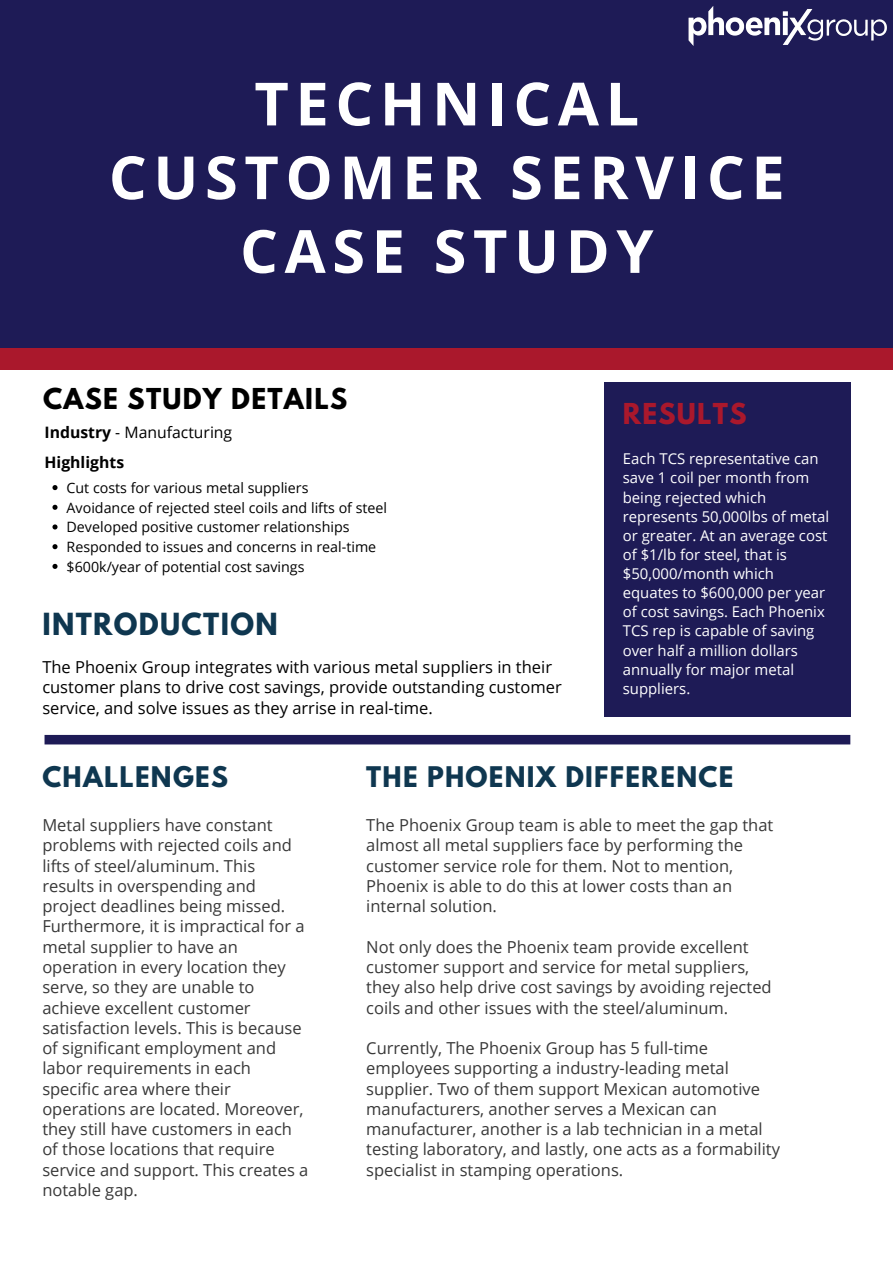
<style>
.page{position:relative;width:893px;height:1263px;background:#fff}
.page>*{position:absolute;margin:0;border:0;box-sizing:border-box;transform-origin:0 0}
.t1{font:700 59.62px/73.7px "Open Sans";letter-spacing:.11em;color:#fff;text-align:center}
.t2{font:700 27px "League Spartan";letter-spacing:.05em;color:#0f3750}
.t3{font:700 25.5px "League Spartan";letter-spacing:.05em;color:#000}
.t4{font:700 25.5px "League Spartan";letter-spacing:.05em;color:#aa182c}
.t5{font:700 25.2px "League Spartan";letter-spacing:.05em;color:#0f3750}
.t6{font:16.5px/20.2px "Open Sans";color:#383838}
.t7{font:16.5px/20.2px "Open Sans";color:#000}
.t8{font:700 15.75px/29.2px "Open Sans";color:#000}
.t9{font:14.92px/19.1px "Open Sans";color:#fff}
.t10{font:14.25px/19.7px "Open Sans";color:#000}
.s1{font-weight:400}
</style>
<div class="page">
<div style="left:0;top:0;width:893px;height:359px;background:#1e1b56"></div>
<div style="left:0;top:349px;width:893px;height:20px;background:#aa182c"></div>
<img style="left:688px;top:6px;width:199px;height:40px">
<div style="left:604px;top:383px;width:247px;height:334px;background:#1e1b56"></div>
<svg style="left:52px;top:485px;width:6px;height:5px"></svg>
<svg style="left:52px;top:505px;width:6px;height:5px"></svg>
<svg style="left:52px;top:524px;width:6px;height:5px"></svg>
<svg style="left:52px;top:544px;width:6px;height:5px"></svg>
<svg style="left:52px;top:564px;width:6px;height:5px"></svg>
<div style="left:45px;top:735px;width:805px;height:9px;background:#1e1b56"></div>
<h1 class="t1" style="left:109px;top:65px;width:677px">TECHNICAL<br>CUSTOMER SERVICE<br>CASE STUDY</h1>
<h3 class="t3" style="left:43px;top:386px;width:306px">CASE STUDY DETAILS</h3>
<p class="t8" style="left:45px;top:418px;width:189px">Industry <span class="s1">- Manufacturing<br></span>Highlights</p>
<p class="t10" style="left:67px;top:477px;width:322px">Cut costs for various metal suppliers<br>Avoidance of rejected steel coils and lifts of steel Developed positive customer relationships Responded to issues and concerns in real-time $600k/year of potential cost savings</p>
<h2 class="t2" style="left:42px;top:611px;width:237px">INTRODUCTION</h2>
<p class="t7" style="left:42px;top:656px;width:521px">The Phoenix Group integrates with various metal suppliers in their customer plans to drive cost savings, provide outstanding customer service, and solve issues as they arrise in real-time.</p>
<h3 class="t4" style="left:623px;top:401px;width:125px">RESULTS</h3>
<p class="t9" style="left:623px;top:449px;width:208px">Each TCS representative can save 1 coil per month from being rejected which represents 50,000lbs of metal or greater. At an average cost of $1/lb for steel, that is $50,000/month which equates to $600,000 per year of cost savings. Each Phoenix<br>TCS rep is capable of saving over half a million dollars annually for major metal suppliers.</p>
<h3 class="t5" style="left:42px;top:764px;width:187px">CHALLENGES</h3>
<p class="t6" style="left:42px;top:815px;width:267px">Metal suppliers have constant problems with rejected coils and lifts of steel/aluminum. This results in overspending and project deadlines being missed.<br>Furthermore, it is impractical for a metal supplier to have an operation in every location they serve, so they are unable to achieve excellent customer satisfaction levels. This is because of significant employment and labor requirements in each specific area where their operations are located. Moreover, they still have customers in each of those locations that require service and support. This creates a notable gap.</p>
<h3 class="t5" style="left:366px;top:764px;width:368px">THE PHOENIX DIFFERENCE</h3>
<p class="t6" style="left:366px;top:815px;width:408px">The Phoenix Group team is able to meet the gap that almost all metal suppliers face by performing the customer service role for them. Not to mention, Phoenix is able to do this at lower costs than an internal solution.</p>
<p class="t6" style="left:366px;top:936px;width:407px">Not only does the Phoenix team provide excellent customer support and service for metal suppliers, they also help drive cost savings by avoiding rejected coils and other issues with the steel/aluminum.</p>
<p class="t6" style="left:366px;top:1037px;width:415px">Currently, The Phoenix Group has 5 full-time employees supporting a industry-leading metal supplier. Two of them support Mexican automotive manufacturers, another serves a Mexican can manufacturer, another is a lab technician in a metal testing laboratory, and lastly, one acts as a formability specialist in stamping operations.</p>
</div>
